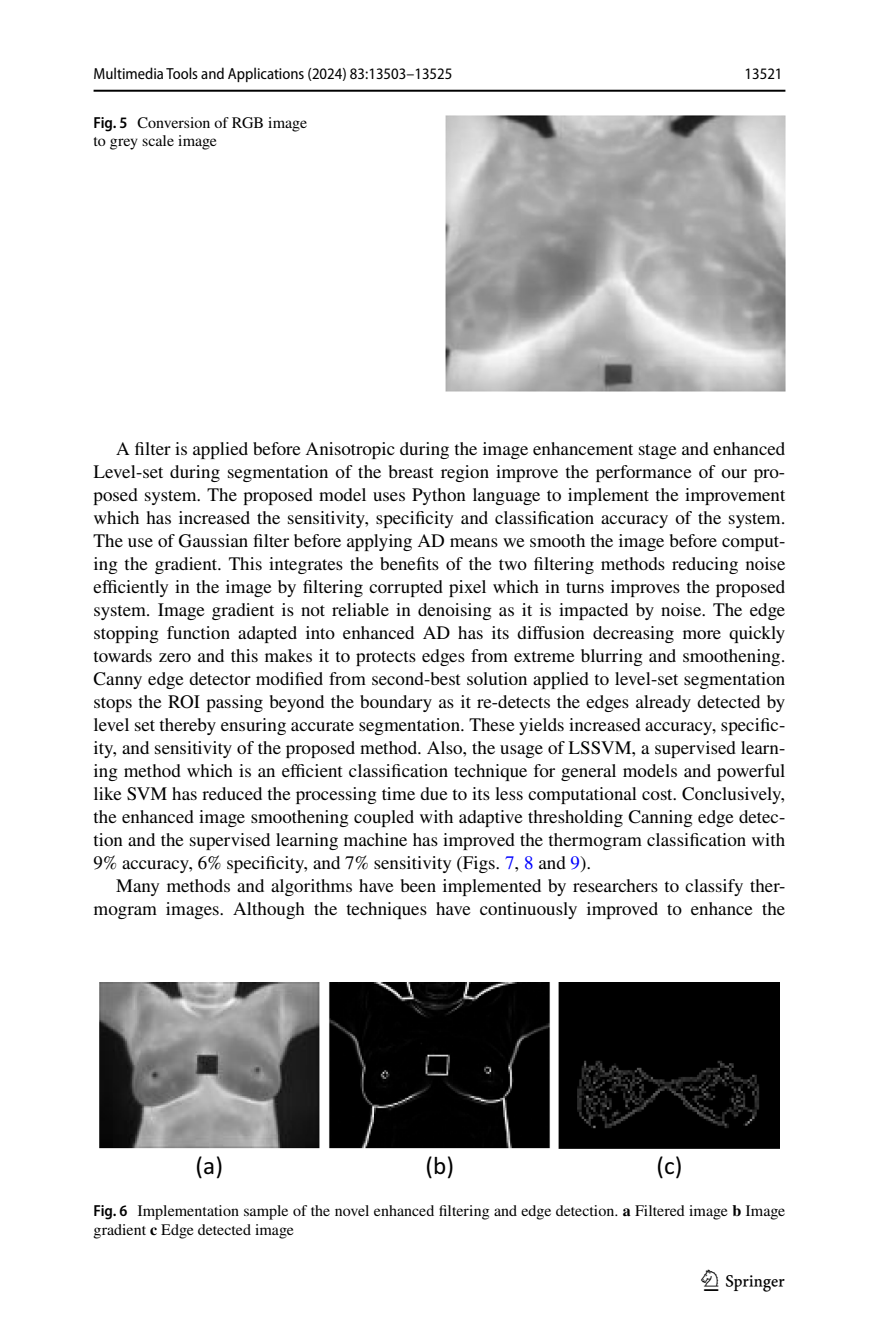
<style>
.page{position:relative;width:879px;height:1333px;background:#fff}
.page>*{position:absolute;margin:0;border:0;box-sizing:border-box;transform-origin:0 0}
.t1{font:30px "Springnew Regular 5";color:#000}
.t2{font:25.2px "Calibri";color:#000}
.t3{font:19px/23px "STIX";color:#000;text-align:justify}
.t4{font:16px/18.4px "STIX";color:#000}
.t5{font:semi-condensed 16px "Myriad Pro";color:#000}
.s1{font-family:"Myriad Pro";font-weight:600;font-stretch:semi-condensed}
.s2{color:#00f}
.s3{font-weight:700}
</style>
<div class="page">
<hr style="left:94px;top:90px;width:691px;height:2px;background:#000">
<img style="left:445px;top:116px;width:340px;height:275px">
<img style="left:99px;top:982px;width:681px;height:166px">
<p class="t5" style="left:94px;top:65px;width:360px">Multimedia Tools and Applications (2024) 83:13503–13525</p>
<p class="t5" style="left:744px;top:65px;width:39px">13521</p>
<p class="t4" style="left:94px;top:114px;width:215px"><span class="s1">Fig. 5</span> Conversion of RGB image to grey scale image</p>
<p class="t3" style="left:94px;top:438px;width:693px;text-indent:23px">A filter is applied before Anisotropic during the image enhancement stage and enhanced Level-set during segmentation of the breast region improve the performance of our pro&shy;posed system. The proposed model uses Python language to implement the improvement which has increased the sensitivity, specificity and classification accuracy of the system.<br>The use of Gaussian filter before applying AD means we smooth the image before comput&shy;ing the gradient. This integrates the benefits of the two filtering methods reducing noise efficiently in the image by filtering corrupted pixel which in turns improves the proposed system. Image gradient is not reliable in denoising as it is impacted by noise. The edge stopping function adapted into enhanced AD has its diffusion decreasing more quickly towards zero and this makes it to protects edges from extreme blurring and smoothening.<br>Canny edge detector modified from second-best solution applied to level-set segmentation stops the ROI passing beyond the boundary as it re-detects the edges already detected by level set thereby ensuring accurate segmentation. These yields increased accuracy, specific&shy;ity, and sensitivity of the proposed method. Also, the usage of LSSVM, a supervised learn&shy;ing method which is an efficient classification technique for general models and powerful like SVM has reduced the processing time due to its less computational cost. Conclusively, the enhanced image smoothening coupled with adaptive thresholding Canning edge detec&shy;tion and the supervised learning machine has improved the thermogram classification with 9% accuracy, 6% specificity, and 7% sensitivity (Figs. <span class="s2">7</span>, <span class="s2">8</span> and <span class="s2">9</span>).</p>
<p class="t3" style="left:94px;top:875px;width:693px;text-align:right">Many methods and algorithms have been implemented by researchers to classify ther&shy;mogram images. Although the techniques have continuously improved to enhance the</p>
<h2 class="t2" style="left:196px;top:1147px;width:29px">(a)</h2>
<h2 class="t2" style="left:425px;top:1147px;width:30px">(b)</h2>
<h2 class="t2" style="left:656px;top:1147px;width:28px">(c)</h2>
<p class="t4" style="left:94px;top:1202px;width:693px"><span class="s1">Fig. 6</span> Implementation sample of the novel enhanced filtering and edge detection. <span class="s3">a</span> Filtered image <span class="s3">b</span> Image gradient <span class="s3">c</span> Edge detected image</p>
<h1 class="t1" style="left:704px;top:1269px;width:83px">1 3</h1>
</div>
